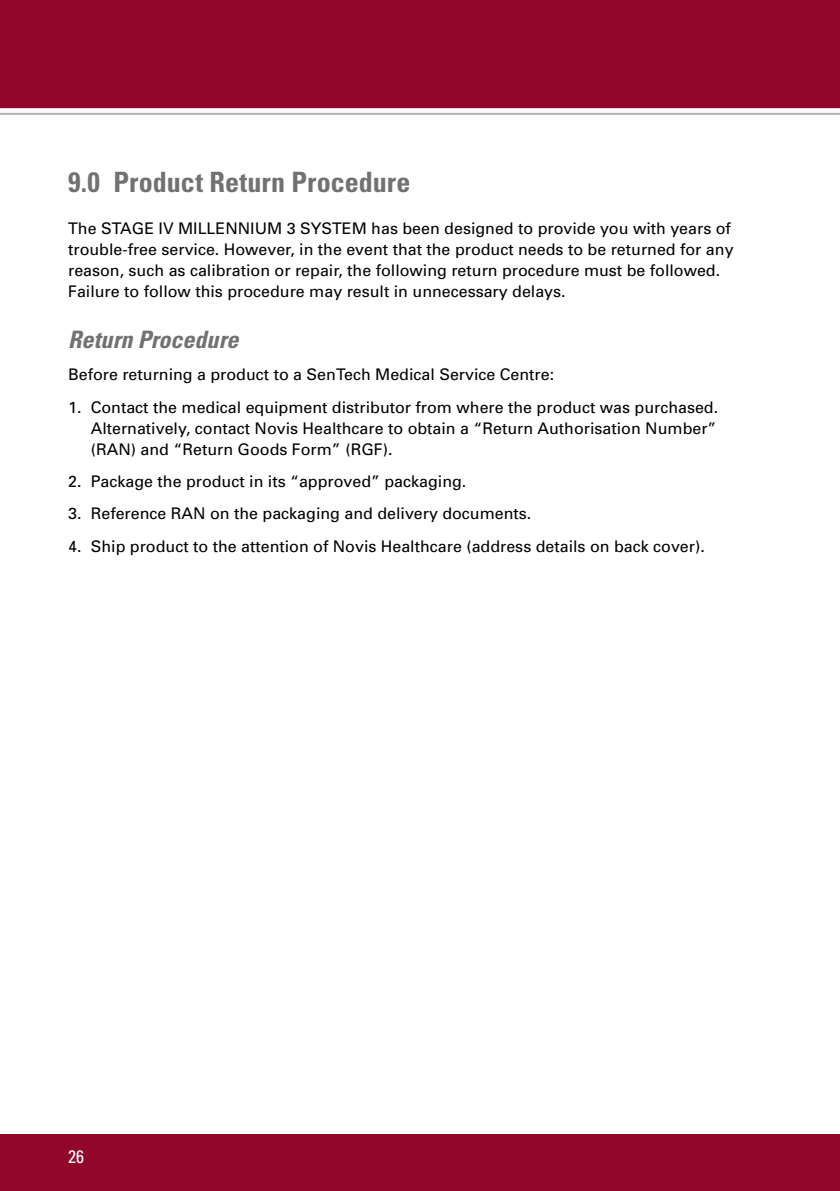
<style>
.page{position:relative;width:840px;height:1191px;background:#fff}
.page>*{position:absolute;margin:0;border:0;box-sizing:border-box;transform-origin:0 0}
.t1{font:700 condensed 28px "Univers";color:#707172}
.t2{font:italic 700 condensed 24px "Univers";color:#707172}
.t3{font:condensed 18px "Univers";color:#fff}
.t4{font:16px/21px "Univers";color:#000}
</style>
<div class="page">
<div style="left:0;top:1134px;width:839px;height:57px;background:#92062a"></div>
<div style="left:0;top:0;width:839px;height:115px;background:#92062a"></div>
<h1 class="t1" style="left:68px;top:165px;width:343px">9.0 Product Return Procedure</h1>
<p class="t4" style="left:68px;top:218px;width:666px">The STAGE IV MILLENNIUM 3 SYSTEM has been designed to provide you with years of trouble-free service. However, in the event that the product needs to be returned for any reason, such as calibration or repair, the following return procedure must be followed.<br>Failure to follow this procedure may result in unnecessary delays.</p>
<h2 class="t2" style="left:68px;top:324px;width:172px">Return Procedure</h2>
<p class="t4" style="left:68px;top:364px;width:487px">Before returning a product to a SenTech Medical Service Centre:</p>
<p class="t4" style="left:91px;top:396px;width:628px;text-align:justify;text-indent:-23px">1. Contact the medical equipment distributor from where the product was purchased.<br>Alternatively, contact Novis Healthcare to obtain a “Return Authorisation Number” (RAN) and “Return Goods Form” (RGF).</p>
<p class="t4" style="left:68px;top:470px;width:399px">2. Package the product in its “approved” packaging.</p>
<p class="t4" style="left:68px;top:503px;width:464px">3. Reference RAN on the packaging and delivery documents.</p>
<p class="t4" style="left:68px;top:535px;width:638px">4. Ship product to the attention of Novis Healthcare (address details on back cover).</p>
<p class="t3" style="left:68px;top:1144px;width:17px">26</p>
</div>
